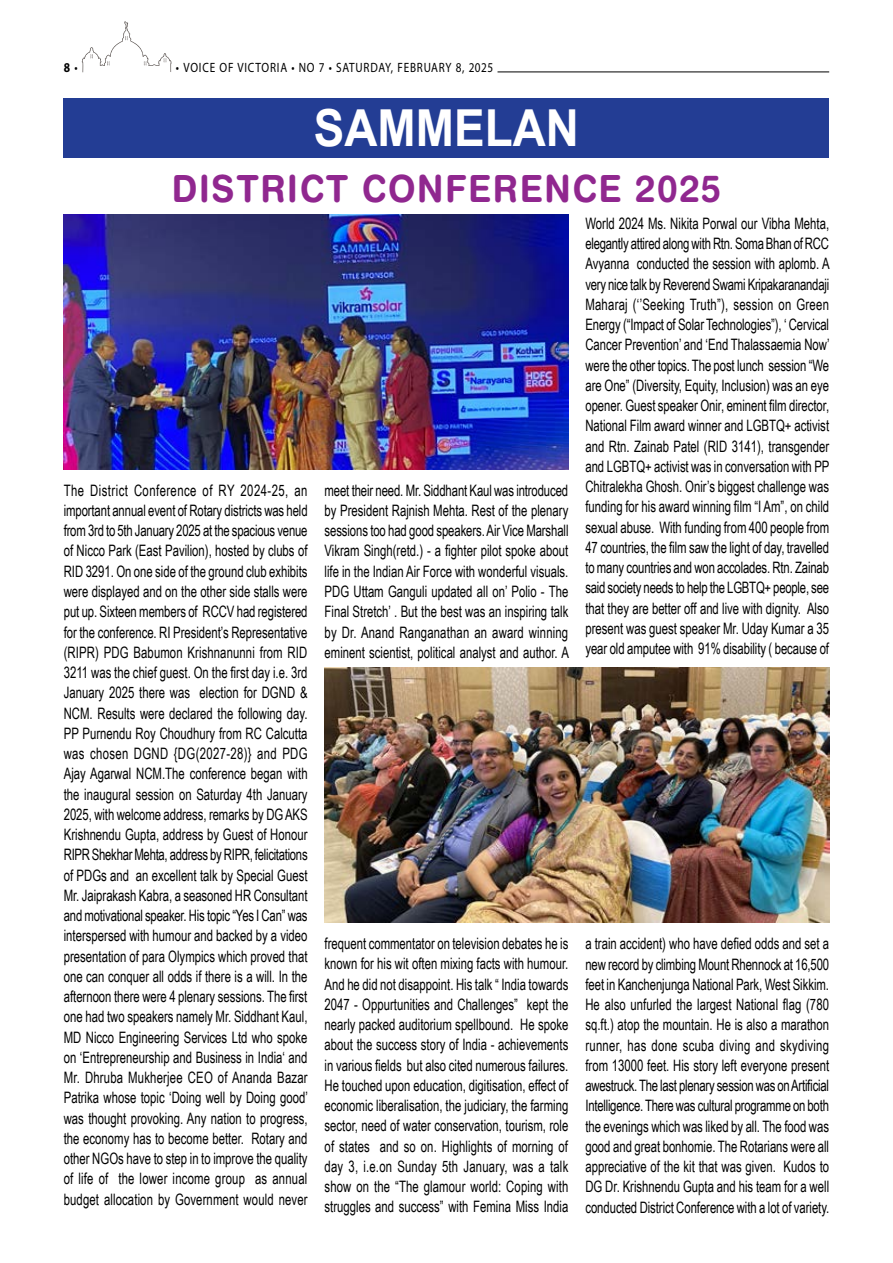
<style>
.page{position:relative;width:893px;height:1263px;background:#fff}
.page>*{position:absolute;margin:0;border:0;box-sizing:border-box;transform-origin:0 0}
.t1{font:700 51px "Arial";color:#fff;scale:.9 1}
.t2{font:700 37.5px "Helvetica Rounded";letter-spacing:.05em;color:#90278f;scale:.9 1}
.t3{font:15.75px/20.2px "Arial Narrow";color:#000;text-align:justify;scale:.88 1}
.t4{font:13.5px "Myriad Pro";letter-spacing:.07em;color:#000;scale:.85 1}
.t5{font:700 13.5px "Myriad Pro";color:#000;scale:.85 1}
.s1{font-weight:400}
</style>
<div class="page">
<svg style="left:82px;top:21px;width:90px;height:51px"></svg>
<hr style="left:497px;top:72px;width:332px;height:1px;background:#000">
<div style="left:64px;top:98px;width:765px;height:59px;background:#233d94"></div>
<img style="left:64px;top:214px;width:504px;height:255px">
<img style="left:325px;top:667px;width:504px;height:255px">
<p class="t5" style="left:64px;top:59px;width:18px">8 <span class="s1">•</span></p>
<p class="t4" style="left:176px;top:59px;width:375px">• VOICE OF VICTORIA • NO 7 • SATURDAY, FE BRUARY 8, 2025</p>
<h1 class="t1" style="left:314px;top:92px;width:296px">SAMMELAN</h1>
<h2 class="t2" style="left:172px;top:166px;width:612px">DISTRICT CONFERENCE 2025</h2>
<p class="t3" style="left:64px;top:479px;width:279px">The District Conference of RY 2024-25, an important annual event of Rotary districts was held from 3rd to 5th January 2025 at the spacious venue of Nicco Park (East Pavilion), hosted by clubs of RID 3291. On one side of the ground club exhibits were displayed and on the other side stalls were put up. Sixteen members of RCCV had registered for the conference. RI President’s Representative (RIPR) PDG Babumon Krishnanunni from RID 3211 was the chief guest. On the first day i.e. 3rd January 2025 there was election for DGND &amp; NCM. Results were declared the following day.<br>PP Purnendu Roy Choudhury from RC Calcutta was chosen DGND {DG(2027-28)} and PDG Ajay Agarwal NCM.The conference began with the inaugural session on Saturday 4th January 2025, with welcome address, remarks by DG AKS Krishnendu Gupta, address by Guest of Honour RIPR Shekhar Mehta, address by RIPR, felicitations of PDGs and an excellent talk by Special Guest Mr. Jaiprakash Kabra, a seasoned HR Consultant and motivational speaker. His topic “Yes I Can” was interspersed with humour and backed by a video presentation of para Olympics which proved that one can conquer all odds if there is a will. In the afternoon there were 4 plenary sessions. The first one had two speakers namely Mr. Siddhant Kaul, MD Nicco Engineering Services Ltd who spoke on ‘Entrepreneurship and Business in India‘ and Mr. Dhruba Mukherjee CEO of Ananda Bazar Patrika whose topic ‘Doing well by Doing good’ was thought provoking. Any nation to progress, the economy has to become better. Rotary and other NGOs have to step in to improve the quality of life of the lower income group as annual budget allocation by Government would never</p>
<p class="t3" style="left:325px;top:479px;width:279px">meet their need. Mr. Siddhant Kaul was introduced by President Rajnish Mehta. Rest of the plenary sessions too had good speakers. Air Vice Marshall Vikram Singh(retd.) - a fighter pilot spoke about life in the Indian Air Force with wonderful visuals.<br>PDG Uttam Ganguli updated all on’ Polio - The Final Stretch’ . But the best was an inspiring talk by Dr. Anand Ranganathan an award winning eminent scientist, political analyst and author. A</p>
<p class="t3" style="left:585px;top:213px;width:279px">World 2024 Ms. Nikita Porwal our Vibha Mehta, elegantly attired along with Rtn. Soma Bhan of RCC Avyanna conducted the session with aplomb. A very nice talk by Reverend Swami Kripakaranandaji Maharaj (‘’Seeking Truth”), session on Green Energy (“Impact of Solar Technologies”), ‘ Cervical Cancer Prevention’ and ‘End Thalassaemia Now’ were the other topics. The post lunch session “We are One” (Diversity, Equity, Inclusion) was an eye opener. Guest speaker Onir, eminent film director, National Film award winner and LGBTQ+ activist and Rtn. Zainab Patel (RID 3141), transgender and LGBTQ+ activist was in conversation with PP Chitralekha Ghosh. Onir’s biggest challenge was funding for his award winning film “I Am”, on child sexual abuse. With funding from 400 people from 47 countries, the film saw the light of day, travelled to many countries and won accolades. Rtn. Zainab said society needs to help the LGBTQ+ people, see that they are better off and live with dignity. Also present was guest speaker Mr. Uday Kumar a 35 year old amputee with 91% disability ( because of</p>
<p class="t3" style="left:325px;top:933px;width:279px">frequent commentator on television debates he is known for his wit often mixing facts with humour.<br>And he did not disappoint. His talk “ India towards 2047 - Oppurtunities and Challenges” kept the nearly packed auditorium spellbound. He spoke about the success story of India - achievements in various fields but also cited numerous failures.<br>He touched upon education, digitisation, effect of economic liberalisation, the judiciary, the farming sector, need of water conservation, tourism, role of states and so on. Highlights of morning of day 3, i.e.on Sunday 5th January, was a talk show on the “The glamour world: Coping with struggles and success” with Femina Miss India</p>
<p class="t3" style="left:585px;top:933px;width:279px">a train accident) who have defied odds and set a new record by climbing Mount Rhennock at 16,500 feet in Kanchenjunga National Park, West Sikkim.<br>He also unfurled the largest National flag (780 sq.ft.) atop the mountain. He is also a marathon runner, has done scuba diving and skydiving from 13000 feet. His story left everyone present awestruck. The last plenary session was on Artificial Intelligence. There was cultural programme on both the evenings which was liked by all. The food was good and great bonhomie. The Rotarians were all appreciative of the kit that was given. Kudos to DG Dr. Krishnendu Gupta and his team for a well conducted District Conference with a lot of variety.</p>
</div>
